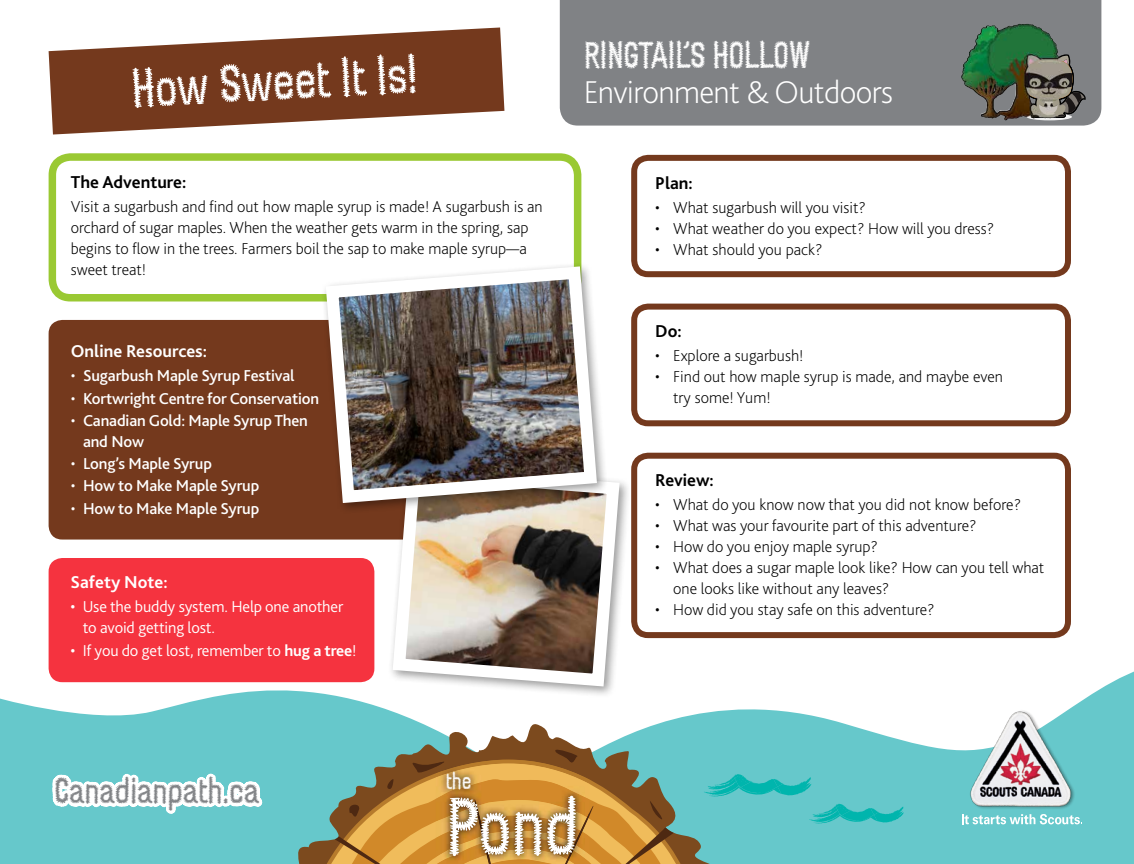
<style>
.page{position:relative;width:1134px;height:864px;background:#fff}
.page>*{position:absolute;margin:0;border:0;box-sizing:border-box;transform-origin:0 0}
.t1{font:79.35px "Conference Call BH Line Two";color:#fff}
.t2{font:54px "Conference Call BH Line Two";color:#fff}
.t3{font:37.5px "Conference Call BH Line Two";letter-spacing:-.02em;color:#fff}
.t4{font:36px "Conference Call BH Line Two";color:#808285}
.t5{font:200 33px "Bliss 2";letter-spacing:-.02em;color:#fff}
.t6{font:23.7px "Conference Call BH Line Two";color:#fff}
.t7{font:700 18px "Bliss 2";color:#000}
.t8{font:700 18px "Bliss 2";color:#fff}
.t9{font:200 16.5px/21px "Bliss 2";color:#000}
.t10{font:500 16.5px/21px "Bliss 2";letter-spacing:-.01em;color:#fff}
.t11{font:300 16.5px/21px "Bliss 2";letter-spacing:-.01em;color:#fff}
.s1{font-weight:200}
.s2{font-weight:700}
</style>
<div class="page">
<div style="left:49px;top:320px;width:482px;height:220px;background:#74391d;border-radius:14px"></div>
<svg style="left:49px;top:28px;width:455px;height:107px;fill:#74391d"></svg>
<svg style="left:0;top:622px;width:1134px;height:140px"></svg>
<div style="left:734px;top:762px;width:400px;height:102px;background:#66c8cb"></div>
<svg style="left:734px;top:774px;width:77px;height:23px;background:#35bebc"></svg>
<svg style="left:809px;top:804px;width:95px;height:20px;background:#3abfbd"></svg>
<svg style="left:295px;top:721px;width:439px;height:143px;fill:#66c8cb"></svg>
<svg style="left:296px;top:761px;width:412px;height:103px;background:#68b9b7"></svg>
<svg style="left:302px;top:747px;width:389px;height:117px;background:#a18a52"></svg>
<img style="left:960px;top:699px;width:121px;height:121px">
<svg style="left:962px;top:814px;width:118px;height:10px"></svg>
<svg style="left:0;top:719px;width:295px;height:145px;background:#78ced1"></svg>
<div style="left:560px;top:0;width:541px;height:126px;background:#808285"></div>
<img style="left:989px;top:27px;width:97px;height:98px">
<img style="left:969px;top:24px;width:58px;height:30px">
<div style="left:49px;top:558px;width:325px;height:124px;background:#f5333f;border-radius:14px"></div>
<div style="left:49px;top:153px;width:532px;height:149px;border:8px solid #9ac933;border-radius:18px"></div>
<div style="left:631px;top:155px;width:440px;height:122px;border:6px solid #74391d;border-radius:14px"></div>
<div style="left:631px;top:304px;width:440px;height:122px;border:6px solid #74391d;border-radius:14px"></div>
<div style="left:634px;top:456px;width:434px;height:179px;background:#fff;border-radius:14px"></div>
<div style="left:631px;top:453px;width:440px;height:185px;border:6px solid #74391d;border-radius:14px"></div>
<div style="left:388px;top:461px;width:243px;height:237px;background:#fff"></div>
<svg style="left:386px;top:480px;width:240px;height:213px"></svg>
<div style="left:321px;top:262px;width:287px;height:253px;background:#000;opacity:.4"></div>
<img style="left:319px;top:260px;width:284px;height:250px">
<h2 class="t2" style="left:129px;top:54px;width:288px;rotate:-3deg">How Sweet It Is!</h2>
<p class="t7" style="left:71px;top:171px;width:117px">The Adventure:</p>
<p class="t9" style="left:71px;top:195px;width:473px">Visit a sugarbush and find out how maple syrup is made! A sugarbush is an orchard of sugar maples. When the weather gets warm in the spring, sap begins to flow in the trees. Farmers boil the sap to make maple syrup—a sweet treat!</p>
<p class="t8" style="left:71px;top:340px;width:138px">Online Resources:</p>
<p class="t10" style="left:71px;top:365px;width:225px"><span class="s1">•</span> Sugarbush Maple Syrup Festival</p>
<p class="t10" style="left:71px;top:387px;width:250px"><span class="s1">•</span> Kortwright Centre for Conservation</p>
<p class="t10" style="left:83px;top:409px;width:226px;text-indent:-12px"><span class="s1">•</span> Canadian Gold: Maple Syrup Then and Now</p>
<p class="t10" style="left:71px;top:453px;width:143px"><span class="s1">•</span> Long’s Maple Syrup</p>
<p class="t10" style="left:71px;top:475px;width:190px"><span class="s1">•</span> How to Make Maple Syrup</p>
<p class="t10" style="left:71px;top:497px;width:190px"><span class="s1">•</span> How to Make Maple Syrup</p>
<p class="t8" style="left:70px;top:571px;width:99px">Safety Note:</p>
<p class="t11" style="left:83px;top:596px;width:262px;text-indent:-12px">• Use the buddy system. Help one another to avoid getting lost.</p>
<p class="t11" style="left:70px;top:639px;width:288px">• If you do get lost, remember to <span class="s2">hug a tree</span>!</p>
<h3 class="t3" style="left:584px;top:31px;width:228px">RINGTAIL’S HOLLOW</h3>
<h3 class="t5" style="left:584px;top:71px;width:311px">Environment &amp; Outdoors</h3>
<p class="t7" style="left:655px;top:172px;width:39px">Plan:</p>
<p class="t9" style="left:655px;top:197px;width:212px">• What sugarbush will you visit?</p>
<p class="t9" style="left:655px;top:218px;width:340px">• What weather do you expect? How will you dress?</p>
<p class="t9" style="left:655px;top:239px;width:169px">• What should you pack?</p>
<p class="t7" style="left:655px;top:320px;width:28px">Do:</p>
<p class="t9" style="left:655px;top:344px;width:150px">• Explore a sugarbush!</p>
<p class="t9" style="left:673px;top:365px;width:331px;text-indent:-18px">• Find out how maple syrup is made, and maybe even try some! Yum!</p>
<p class="t7" style="left:655px;top:469px;width:60px">Review:</p>
<p class="t9" style="left:655px;top:494px;width:367px">• What do you know now that you did not know before?</p>
<p class="t9" style="left:655px;top:515px;width:323px">• What was your favourite part of this adventure?</p>
<p class="t9" style="left:655px;top:536px;width:224px">• How do you enjoy maple syrup?</p>
<p class="t9" style="left:673px;top:557px;width:373px;text-indent:-18px">• What does a sugar maple look like? How can you tell what one looks like without any leaves?</p>
<p class="t9" style="left:655px;top:599px;width:281px">• How did you stay safe on this adventure?</p>
<h3 class="t4" style="left:54px;top:768px;width:207px">Canadianpath.ca</h3>
<h3 class="t6" style="left:446px;top:766px;width:27px">the</h3>
<h1 class="t1" style="left:446px;top:776px;width:134px">Pond</h1>
</div>
